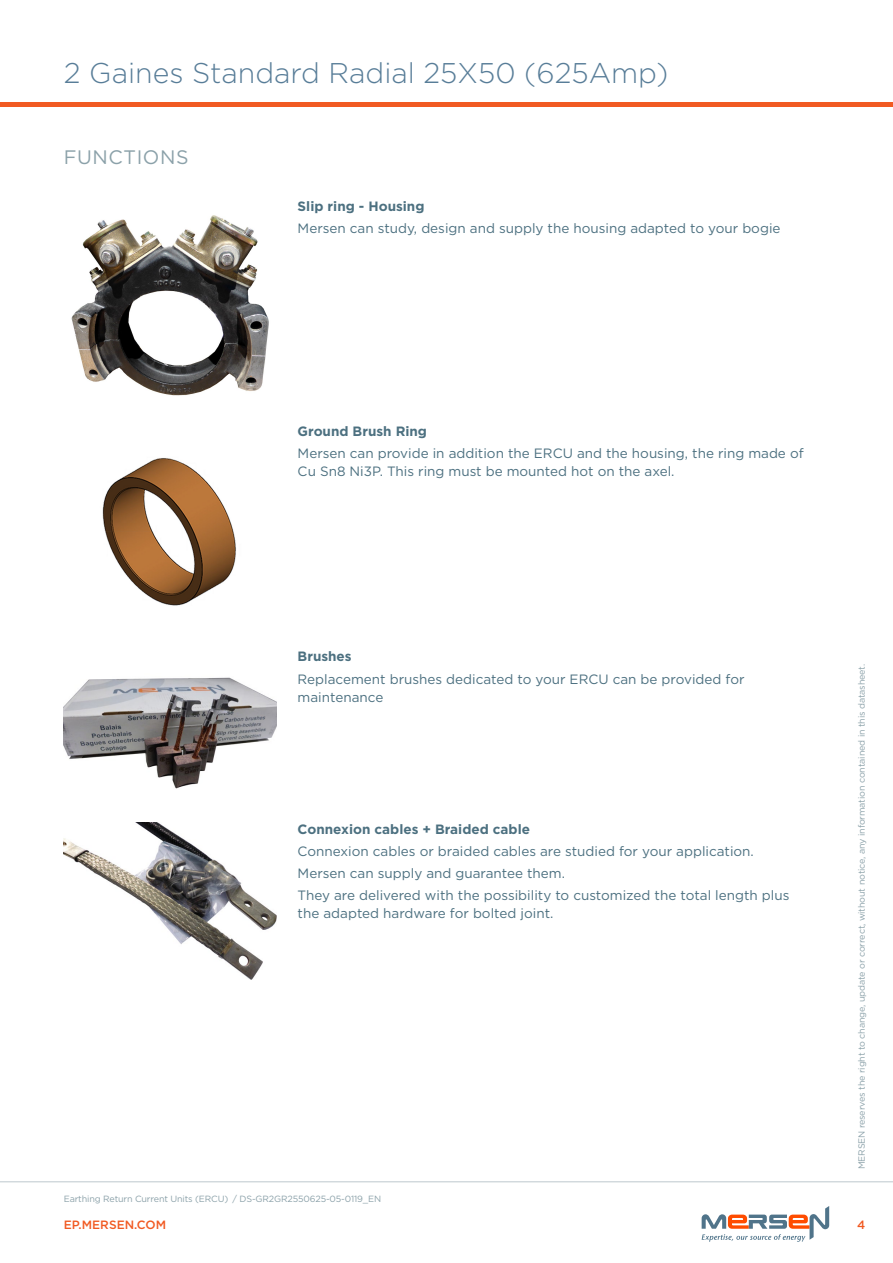
<style>
.page{position:relative;width:893px;height:1263px;background:#fff}
.page>*{position:absolute;margin:0;border:0;box-sizing:border-box;transform-origin:0 0}
.t1{font:300 28.5px "Gotham";color:#587d98}
.t2{font:19.5px "Gotham";letter-spacing:.03em;color:#8ba1a9}
.t3{font:13.5px/18px "Gotham";color:#4c7080}
.t4{font:700 13.5px "Gotham";color:#4c7080}
.t5{font:500 12px "Gotham";color:#f15a22}
.t6{font:9px "Gotham";letter-spacing:-.015em;color:#8ba1a9}
</style>
<div class="page">
<hr style="left:0;top:102px;width:893px;height:4px;background:#f15a22">
<hr style="left:0;top:1181px;width:893px;height:1px;background:#bec8cd">
<svg style="left:702px;top:1206px;width:127px;height:36px"></svg>
<img style="left:71px;top:215px;width:198px;height:181px">
<img style="left:102px;top:458px;width:134px;height:148px">
<img style="left:64px;top:677px;width:212px;height:112px">
<img style="left:64px;top:823px;width:212px;height:157px">
<h1 class="t1" style="left:64px;top:55px;width:606px">2 Gaines Standard Radial 25X50 (625Amp)</h1>
<h2 class="t2" style="left:64px;top:145px;width:126px">FUNCTIONS</h2>
<p class="t4" style="left:298px;top:197px;width:128px">Slip ring - Housing</p>
<p class="t3" style="left:298px;top:219px;width:484px">Mersen can study, design and supply the housing adapted to your bogie</p>
<p class="t4" style="left:298px;top:422px;width:131px">Ground Brush Ring</p>
<p class="t3" style="left:298px;top:444px;width:507px">Mersen can provide in addition the ERCU and the housing, the ring made of<br>Cu Sn8 Ni3P. This ring must be mounted hot on the axel.</p>
<p class="t4" style="left:298px;top:648px;width:56px">Brushes</p>
<p class="t3" style="left:298px;top:670px;width:448px">Replacement brushes dedicated to your ERCU can be provided for maintenance</p>
<p class="t4" style="left:298px;top:820px;width:234px">Connexion cables + Braided cable</p>
<p class="t3" style="left:298px;top:840px;width:493px;line-height:22.2px">Connexion cables or braided cables are studied for your application.<br>Mersen can supply and guarantee them.<br>They are delivered with the possibility to customized the total length plus</p>
<p class="t3" style="left:298px;top:904px;width:257px">the adapted hardware for bolted joint.</p>
<p class="t6" style="left:856px;top:1169px;width:507px;rotate:-90deg">MERSEN reserves the right to change, update or correct, without notice, any information contained in this datasheet.</p>
<p class="t6" style="left:64px;top:1193px;width:319px">Earthing Return Current Units (ERCU) / DS-GR2GR2550625-05-0119_EN</p>
<p class="t5" style="left:64px;top:1217px;width:104px">EP.MERSEN.COM</p>
<p class="t5" style="left:857px;top:1217px;width:10px">4</p>
</div>
